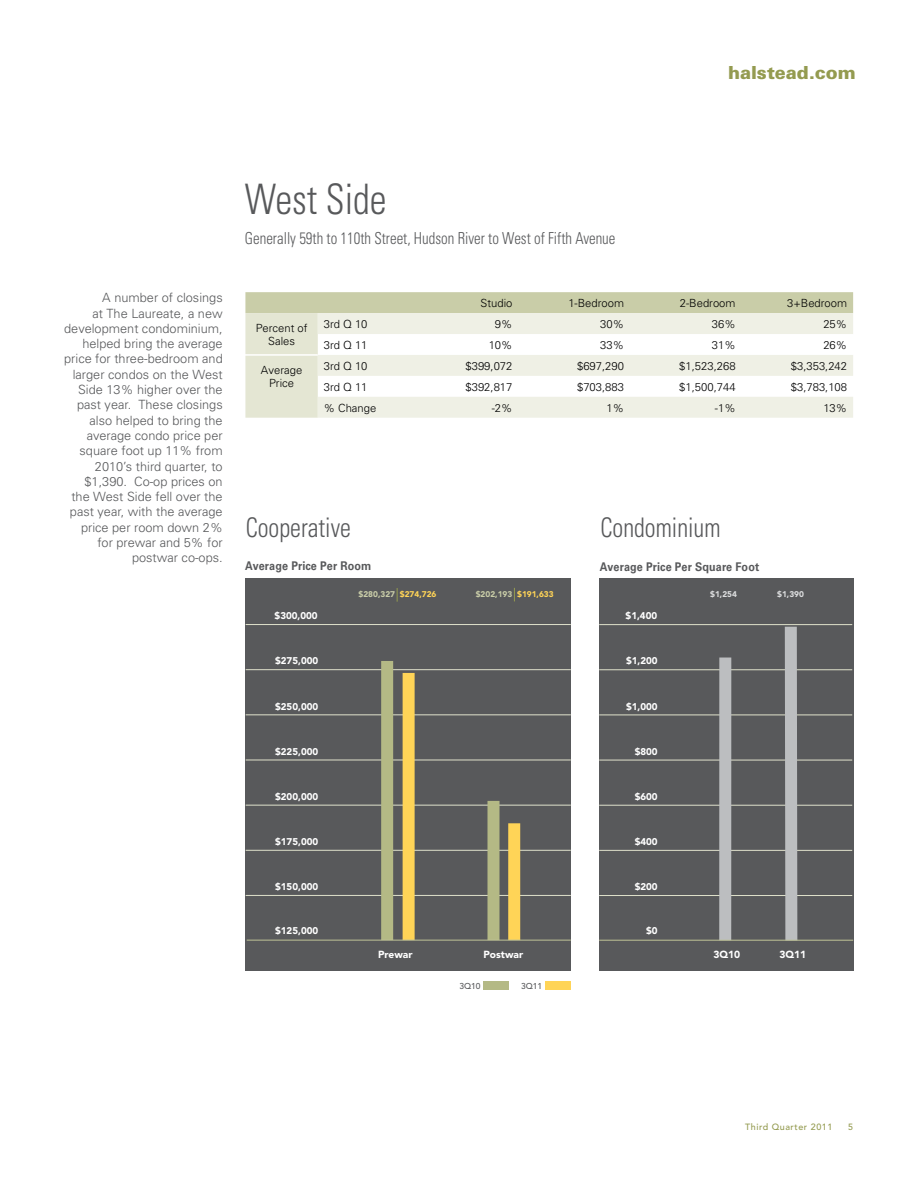
<style>
.page{position:relative;width:918px;height:1188px;background:#fff}
.page>*{position:absolute;margin:0;border:0;box-sizing:border-box;transform-origin:0 0}
.t1{font:300 condensed 42px "Univers";color:#58595b;scale:.9 1}
.t2{font:300 condensed 27px "Univers";color:#58595b;scale:.9 1}
.t3{font:900 18px "Univers";color:#949b50}
.t4{font:300 condensed 16.5px "Univers";color:#58595b;scale:.9 1}
.t5{font:300 12.75px/15.3px "Univers";color:#58595b;text-align:right}
.t6{font:700 12px "Univers";letter-spacing:.01em;color:#58595b;scale:.9 1}
.t7{font:300 11.25px/13.5px "Univers";color:#000;text-align:center}
.t8{font:900 10.2px "Avenir";color:#fff}
.t9{font:900 9.75px "Avenir";color:#fff}
.t10{font:500 9px "Avenir";letter-spacing:.06em;color:#949b50}
.t11{font:500 8.4px "Avenir";color:#58595b}
.t12{font:900 8.25px "Avenir";color:#c9cda8}
.t13{font:900 8.25px "Avenir";color:#dcddde}
.s1{color:#ffd457}
</style>
<div class="page">
<div style="left:246px;top:578px;width:325px;height:392px;background:#58595b"></div>
<hr style="left:246px;top:895px;width:325px;height:1px;background:#dfe1cb">
<hr style="left:246px;top:850px;width:325px;height:1px;background:#dfe1cb">
<hr style="left:246px;top:805px;width:325px;height:1px;background:#dfe1cb">
<hr style="left:246px;top:760px;width:325px;height:1px;background:#dfe1cb">
<hr style="left:246px;top:715px;width:325px;height:1px;background:#dfe1cb">
<hr style="left:246px;top:669px;width:325px;height:1px;background:#dfe1cb">
<hr style="left:246px;top:624px;width:325px;height:1px;background:#dfe1cb">
<div style="left:599px;top:578px;width:254px;height:392px;background:#58595b"></div>
<hr style="left:599px;top:895px;width:253px;height:1px;background:#dfe1cb">
<hr style="left:599px;top:850px;width:253px;height:1px;background:#dfe1cb">
<hr style="left:599px;top:805px;width:253px;height:1px;background:#dfe1cb">
<hr style="left:599px;top:760px;width:253px;height:1px;background:#dfe1cb">
<hr style="left:599px;top:715px;width:253px;height:1px;background:#dfe1cb">
<hr style="left:599px;top:670px;width:253px;height:1px;background:#dfe1cb">
<hr style="left:599px;top:624px;width:253px;height:1px;background:#dfe1cb">
<div style="left:546px;top:981px;width:25px;height:9px;background:#ffd457"></div>
<div style="left:484px;top:981px;width:25px;height:9px;background:#b4b985"></div>
<div style="left:719px;top:658px;width:12px;height:282px;background:#bcbec0"></div>
<svg style="left:779px;top:624px;width:24px;height:316px"></svg>
<hr style="left:599px;top:940px;width:254px;height:1px;background:#bfc396">
<svg style="left:397px;top:588px;width:1px;height:14px"></svg>
<div style="left:381px;top:661px;width:12px;height:279px;background:#b4b985"></div>
<div style="left:403px;top:673px;width:12px;height:267px;background:#ffd457"></div>
<svg style="left:514px;top:588px;width:1px;height:13px"></svg>
<div style="left:508px;top:823px;width:12px;height:117px;background:#ffd457"></div>
<div style="left:488px;top:801px;width:12px;height:139px;background:#b4b985"></div>
<hr style="left:247px;top:940px;width:324px;height:1px;background:#bfc396">
<svg style="left:245px;top:292px;width:608px;height:126px;background:#d3d6b8"></svg>
<svg style="left:318px;top:313px;width:535px;height:105px;fill:#eff0e5"></svg>
<hr style="left:245px;top:354px;width:73px;height:2px;background:#fff">
<h3 class="t3" style="left:728px;top:61px;width:129px">halstead.com</h3>
<p class="t5" style="left:64px;top:290px;width:160px">A number of closings<br>at The Laureate, a new development condominium, helped bring the average price for three-bedroom and larger condos on the West<br>Side 13% higher over the past year. These closings also helped to bring the average condo price per square foot up 11% from<br>2010’s third quarter, to $1,390. Co-op prices on the West Side fell over the past year, with the average price per room down 2% for prewar and 5% for postwar co-ops.</p>
<h1 class="t1" style="left:245px;top:174px;width:159px">West Side</h1>
<p class="t4" style="left:245px;top:228px;width:413px">Generally 59th to 110th Street, Hudson River to West of Fifth Avenue</p>
<p class="t7" style="left:481px;top:296px;width:33px">Studio</p>
<p class="t7" style="left:568px;top:296px;width:57px">1-Bedroom</p>
<p class="t7" style="left:680px;top:296px;width:57px">2-Bedroom</p>
<p class="t7" style="left:787px;top:296px;width:61px">3+Bedroom</p>
<p class="t7" style="left:256px;top:321px;width:53px">Percent of<br>Sales</p>
<p class="t7" style="left:324px;top:317px;width:45px">3rd Q 10</p>
<p class="t7" style="left:495px;top:317px;width:19px">9%</p>
<p class="t7" style="left:600px;top:317px;width:25px">30%</p>
<p class="t7" style="left:712px;top:317px;width:25px">36%</p>
<p class="t7" style="left:823px;top:317px;width:25px">25%</p>
<p class="t7" style="left:324px;top:338px;width:45px">3rd Q 11</p>
<p class="t7" style="left:489px;top:338px;width:25px">10%</p>
<p class="t7" style="left:600px;top:338px;width:25px">33%</p>
<p class="t7" style="left:712px;top:338px;width:25px">31%</p>
<p class="t7" style="left:823px;top:338px;width:25px">26%</p>
<p class="t7" style="left:261px;top:363px;width:43px">Average<br>Price</p>
<p class="t7" style="left:324px;top:359px;width:45px">3rd Q 10</p>
<p class="t7" style="left:466px;top:359px;width:48px">$399,072</p>
<p class="t7" style="left:577px;top:359px;width:48px">$697,290</p>
<p class="t7" style="left:679px;top:359px;width:58px">$1,523,268</p>
<p class="t7" style="left:791px;top:359px;width:58px">$3,353,242</p>
<p class="t7" style="left:324px;top:380px;width:45px">3rd Q 11</p>
<p class="t7" style="left:466px;top:380px;width:48px">$392,817</p>
<p class="t7" style="left:577px;top:380px;width:48px">$703,883</p>
<p class="t7" style="left:679px;top:380px;width:58px">$1,500,744</p>
<p class="t7" style="left:791px;top:380px;width:58px">$3,783,108</p>
<p class="t7" style="left:324px;top:401px;width:54px">% Change</p>
<p class="t7" style="left:492px;top:401px;width:22px">-2%</p>
<p class="t7" style="left:607px;top:401px;width:19px">1%</p>
<p class="t7" style="left:715px;top:401px;width:22px">-1%</p>
<p class="t7" style="left:823px;top:401px;width:25px">13%</p>
<h2 class="t2" style="left:246px;top:511px;width:118px">Cooperative</h2>
<h2 class="t2" style="left:600px;top:511px;width:135px">Condominium</h2>
<p class="t6" style="left:245px;top:559px;width:142px">Average Price Per Room</p>
<p class="t6" style="left:600px;top:559px;width:178px">Average Price Per Square Foot</p>
<p class="t12" style="left:358px;top:589px;width:79px">$280,327 <span class="s1">$274,726</span></p>
<p class="t12" style="left:476px;top:589px;width:79px">$202,193 <span class="s1">$191,633</span></p>
<p class="t13" style="left:710px;top:589px;width:28px">$1,254</p>
<p class="t9" style="left:275px;top:610px;width:45px">$300,000</p>
<p class="t9" style="left:626px;top:610px;width:33px">$1,400</p>
<p class="t9" style="left:275px;top:654px;width:45px">$275,000</p>
<p class="t9" style="left:626px;top:654px;width:33px">$1,200</p>
<p class="t9" style="left:275px;top:700px;width:45px">$250,000</p>
<p class="t9" style="left:626px;top:700px;width:33px">$1,000</p>
<p class="t9" style="left:275px;top:745px;width:45px">$225,000</p>
<p class="t9" style="left:635px;top:745px;width:25px">$800</p>
<p class="t9" style="left:275px;top:791px;width:45px">$200,000</p>
<p class="t9" style="left:635px;top:791px;width:25px">$600</p>
<p class="t9" style="left:275px;top:836px;width:45px">$175,000</p>
<p class="t9" style="left:635px;top:836px;width:25px">$400</p>
<p class="t9" style="left:275px;top:880px;width:45px">$150,000</p>
<p class="t9" style="left:635px;top:880px;width:25px">$200</p>
<p class="t9" style="left:275px;top:925px;width:45px">$125,000</p>
<p class="t9" style="left:646px;top:925px;width:13px">$0</p>
<p class="t8" style="left:378px;top:949px;width:36px">Prewar</p>
<p class="t8" style="left:483px;top:949px;width:41px">Postwar</p>
<p class="t8" style="left:713px;top:948px;width:28px">3Q10</p>
<p class="t11" style="left:459px;top:982px;width:23px">3Q10</p>
<p class="t11" style="left:521px;top:981px;width:23px">3Q11</p>
<p class="t13" style="left:777px;top:589px;width:28px">$1,390</p>
<p class="t8" style="left:779px;top:949px;width:28px">3Q11</p>
<p class="t10" style="left:745px;top:1122px;width:89px">Third Quarter 2011</p>
<p class="t10" style="left:848px;top:1122px;width:7px">5</p>
</div>
